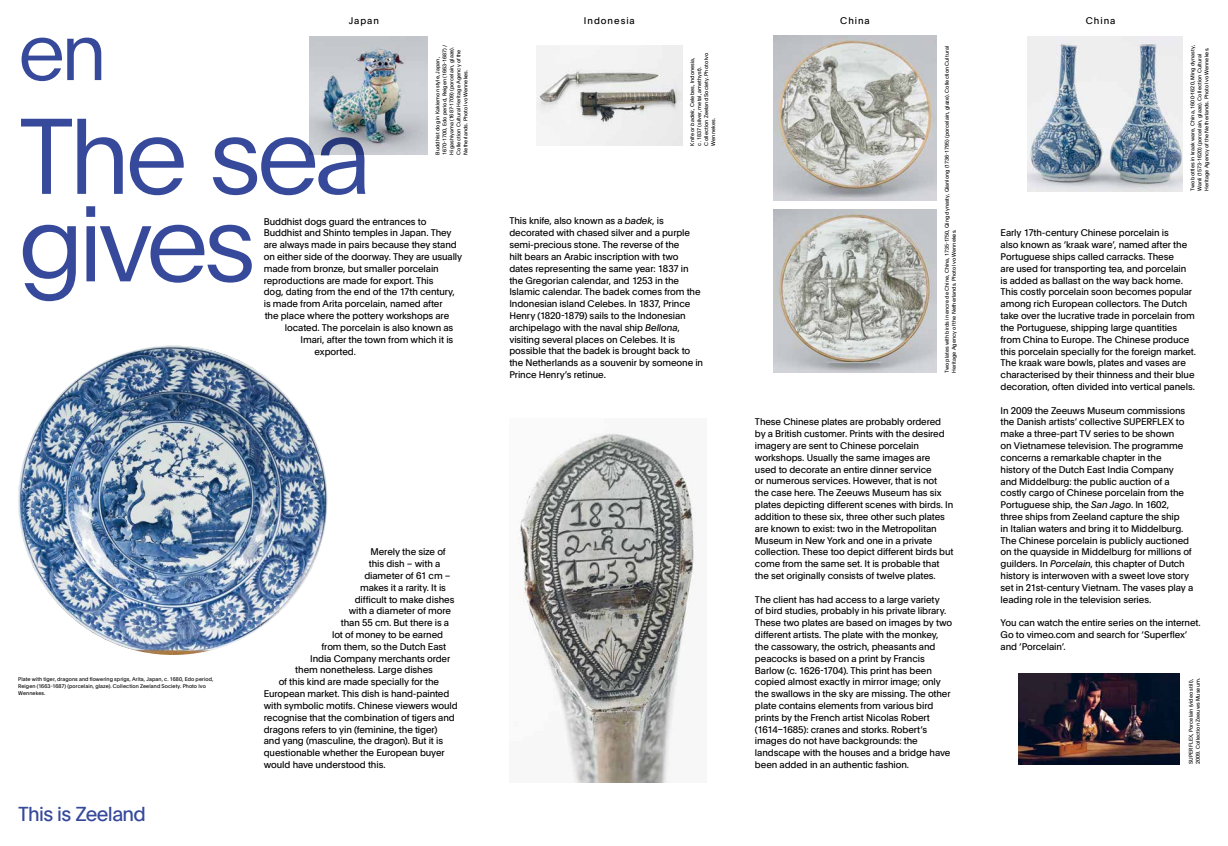
<style>
.page{position:relative;width:1228px;height:846px;background:#fff}
.page>*{position:absolute;margin:0;border:0;box-sizing:border-box;transform-origin:0 0}
.t1{font:300 105px/87.5px "Plain";letter-spacing:-.05em;color:#36499b}
.t2{font:300 78.75px "Plain";color:#36499b}
.t3{font:19.69px "Plain";letter-spacing:-.03em;color:#36499b}
.t4{font:9.45px/11.8px "Plain";letter-spacing:-.01em;color:#000}
.t5{font:9.45px "Plain";letter-spacing:.1em;color:#000}
.t6{font:5.25px/7px "Plain";letter-spacing:.01em;color:#000}
.s1{font-style:italic}
</style>
<div class="page">
<img style="left:309px;top:36px;width:118px;height:119px">
<img style="left:537px;top:45px;width:145px;height:101px">
<img style="left:518px;top:433px;width:178px;height:349px">
<img style="left:773px;top:35px;width:164px;height:165px">
<img style="left:773px;top:209px;width:164px;height:164px">
<img style="left:1028px;top:36px;width:154px;height:155px">
<img style="left:1019px;top:673px;width:160px;height:91px">
<img style="left:18px;top:346px;width:309px;height:309px;border-radius:155px">
<p class="t4" style="left:349px;top:14px;width:32px">Japan</p>
<p class="t5" style="left:584px;top:14px;width:52px">Indonesia</p>
<p class="t4" style="left:840px;top:14px;width:31px">China</p>
<p class="t4" style="left:1086px;top:14px;width:31px">China</p>
<p class="t6" style="left:688px;top:146px;width:95px;rotate:-90deg">Knife or <span class="s1">badek</span>, Celebes, Indonesia, c. 1837 (silver, metal, amethyst).<br>Collection Zeeland Society. Photo Ivo<br>Wennekes.</p>
<h2 class="t2" style="left:18px;top:-5px;width:90px">en</h2>
<h1 class="t1" style="left:18px;top:108px;width:355px">The sea gives</h1>
<p class="t6" style="left:434px;top:155px;width:111px;rotate:-90deg">Buddhist dog in Kakiemon style, Japan, 1670-1700, Edo period, Reigen (1663-1687) / Higashiyama (1687-1709) (porcelain, glaze).<br>Collection Cultural Heritage Agency of the Netherlands. Photo Ivo Wennekes.</p>
<p class="t6" style="left:943px;top:373px;width:328px;rotate:-90deg">Two plates with birds in encre de Chine, China, 1735-1750, Qing dynasty, Qianlong (1736-1795) (porcelain, glaze). Collection Cultural<br>Heritage Agency of the Netherlands. Photo Ivo Wennekes.</p>
<p class="t6" style="left:1189px;top:191px;width:147px;rotate:-90deg">Two bottles in kraak ware, China, 1600-1620, Ming dynasty,<br>Wanli (1573-1620) (porcelain, glaze). Collection Cultural<br>Heritage Agency of the Netherlands. Photo Ivo Wennekes.</p>
<p class="t4" style="left:509px;top:215px;width:195px">This knife, also known as a <span class="s1">badek</span>, is decorated with chased silver and a purple semi-precious stone. The reverse of the<br>hilt bears an Arabic inscription with two dates representing the same year: 1837 in the Gregorian calendar, and 1253 in the Islamic calendar. The badek comes from the Indonesian island Celebes. In 1837, Prince Henry (1820-1879) sails to the Indonesian archipelago with the naval ship <span class="s1">Bellona</span>, visiting several places on Celebes. It is possible that the badek is brought back to the Netherlands as a souvenir by someone in Prince Henry’s retinue.</p>
<p class="t4" style="left:264px;top:215px;width:200px">Buddhist dogs guard the entrances to Buddhist and Shinto temples in Japan. They are always made in pairs because they stand on either side of the doorway. They are usually made from bronze, but smaller porcelain reproductions are made for export. This<br>dog, dating from the end of the 17th century, is made from Arita porcelain, named after<br>the place where the pottery workshops are</p>
<p class="t4" style="left:285px;top:321px;width:170px">located. The porcelain is also known as</p>
<p class="t4" style="left:300px;top:333px;width:154px">Imari, after the town from which it is</p>
<p class="t4" style="left:314px;top:345px;width:43px">exported.</p>
<p class="t4" style="left:1000px;top:227px;width:197px">Early 17th-century Chinese porcelain is<br>also known as ‘kraak ware’, named after the Portuguese ships called carracks. These<br>are used for transporting tea, and porcelain<br>is added as ballast on the way back home.<br>This costly porcelain soon becomes popular among rich European collectors. The Dutch take over the lucrative trade in porcelain from the Portuguese, shipping large quantities from China to Europe. The Chinese produce this porcelain specially for the foreign market.<br>The kraak ware bowls, plates and vases are characterised by their thinness and their blue decoration, often divided into vertical panels.</p>
<p class="t4" style="left:1000px;top:404px;width:194px">In 2009 the Zeeuws Museum commissions the Danish artists’ collective SUPERFLEX to make a three-part TV series to be shown<br>on Vietnamese television. The programme concerns a remarkable chapter in the<br>history of the Dutch East India Company<br>and Middelburg: the public auction of a costly cargo of Chinese porcelain from the Portuguese ship, the <span class="s1">San Jago</span>. In 1602, three ships from Zeeland capture the ship<br>in Italian waters and bring it to Middelburg.<br>The Chinese porcelain is publicly auctioned on the quayside in Middelburg for millions of guilders. In <span class="s1">Porcelain</span>, this chapter of Dutch history is interwoven with a sweet love story set in 21st-century Vietnam. The vases play a leading role in the television series.</p>
<p class="t4" style="left:1000px;top:616px;width:202px">You can watch the entire series on the internet.<br>Go to vimeo.com and search for ‘Superflex’ and ‘Porcelain’.</p>
<p class="t4" style="left:755px;top:416px;width:200px">These Chinese plates are probably ordered by a British customer. Prints with the desired imagery are sent to Chinese porcelain workshops. Usually the same images are used to decorate an entire dinner service<br>or numerous services. However, that is not<br>the case here. The Zeeuws Museum has six plates depicting different scenes with birds. In addition to these six, three other such plates are known to exist: two in the Metropolitan Museum in New York and one in a private collection. These too depict different birds but come from the same set. It is probable that the set originally consists of twelve plates.</p>
<p class="t4" style="left:755px;top:593px;width:199px">The client has had access to a large variety<br>of bird studies, probably in his private library.<br>These two plates are based on images by two different artists. The plate with the monkey, the cassowary, the ostrich, pheasants and peacocks is based on a print by Francis Barlow (c. 1626-1704). This print has been copied almost exactly in mirror image; only the swallows in the sky are missing. The other plate contains elements from various bird prints by the French artist Nicolas Robert (1614–1685): cranes and storks. Robert’s images do not have backgrounds: the landscape with the houses and a bridge have been added in an authentic fashion.</p>
<p class="t4" style="left:370px;top:545px;width:77px">Merely the size of</p>
<p class="t4" style="left:369px;top:557px;width:73px">this dish – with a</p>
<p class="t4" style="left:364px;top:569px;width:88px">diameter of 61 cm –</p>
<p class="t4" style="left:360px;top:581px;width:87px">makes it a rarity. It is</p>
<p class="t4" style="left:355px;top:593px;width:101px">difficult to make dishes</p>
<p class="t4" style="left:349px;top:605px;width:104px">with a diameter of more</p>
<p class="t4" style="left:341px;top:616px;width:110px">than 55 cm. But there is a</p>
<p class="t4" style="left:332px;top:628px;width:113px">lot of money to be earned</p>
<p class="t4" style="left:322px;top:640px;width:126px">from them, so the Dutch East</p>
<p class="t4" style="left:310px;top:652px;width:142px">India Company merchants order</p>
<p class="t4" style="left:295px;top:664px;width:139px">them nonetheless. Large dishes</p>
<p class="t4" style="left:279px;top:675px;width:162px">of this kind are made specially for the</p>
<p class="t4" style="left:264px;top:687px;width:187px">European market. This dish is hand-painted</p>
<p class="t4" style="left:264px;top:699px;width:195px">with symbolic motifs. Chinese viewers would</p>
<p class="t4" style="left:264px;top:711px;width:192px">recognise that the combination of tigers and</p>
<p class="t4" style="left:264px;top:723px;width:175px">dragons refers to yin (feminine, the tiger)</p>
<p class="t4" style="left:264px;top:735px;width:181px">and yang (masculine, the dragon). But it is</p>
<p class="t4" style="left:264px;top:746px;width:182px">questionable whether the European buyer</p>
<p class="t4" style="left:264px;top:758px;width:123px">would have understood this.</p>
<p class="t6" style="left:18px;top:675px;width:197px">Plate with tiger, dragons and flowering sprigs, Arita, Japan, c. 1680, Edo period,<br>Reigen (1663-1687) (porcelain, glaze). Collection Zeeland Society. Photo Ivo<br>Wennekes.</p>
<p class="t6" style="left:1187px;top:764px;width:87px;rotate:-90deg">SUPERFLEX, Porcelain (video still),<br>2009. Collection Zeeuws Museum.</p>
<h3 class="t3" style="left:18px;top:799px;width:129px">This is Zeeland</h3>
</div>
